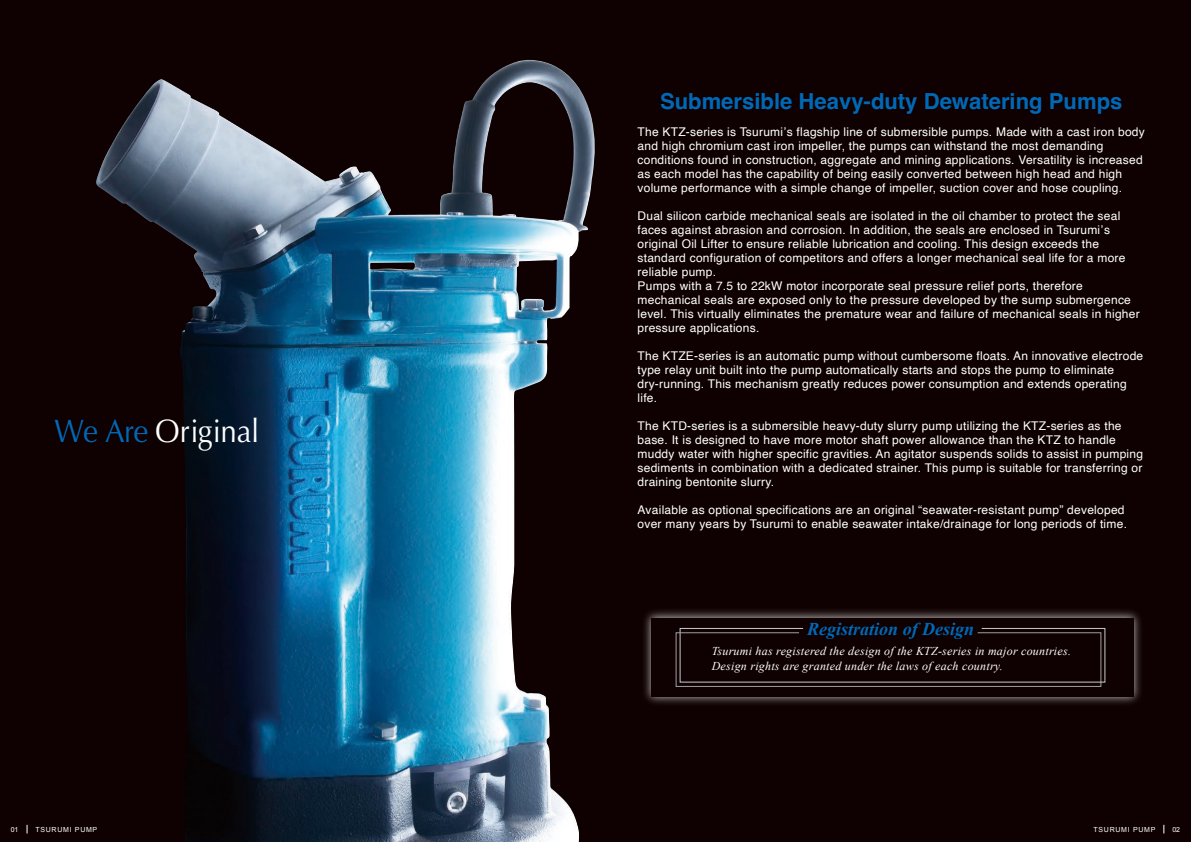
<style>
.page{position:relative;width:1191px;height:842px;background:#0f0001}
.page>*{position:absolute;margin:0;border:0;box-sizing:border-box;transform-origin:0 0}
.t1{font:32.5px "Optima";letter-spacing:-.02em;color:#fff;scale:.91 1}
.t2{font:700 22.1px "Helvetica";color:#0069b7}
.t3{font:italic 700 18px "Times New Roman";color:#0069b7}
.t4{font:12px/14px "Helvetica";letter-spacing:.02em;color:#fff}
.t5{font:italic 12px/15px "Times New Roman";letter-spacing:.02em;color:#fff}
.t6{font:7px "Arial";letter-spacing:.1em;color:#fff}
.s1{color:#0069b7}
</style>
<div class="page">
<img style="left:644px;top:610px;width:497px;height:94px">
<div style="left:651px;top:618px;width:482px;height:78px;background:#0f0001"></div>
<svg style="left:675px;top:628px;width:431px;height:59px"></svg>
<img style="left:96px;top:61px;width:483px;height:781px">
<h1 class="t1" style="left:54px;top:412px;width:227px"><span class="s1">We Are</span> Original</h1>
<h2 class="t2" style="left:660px;top:88px;width:464px">Submersible Heavy-duty Dewatering Pumps</h2>
<p class="t4" style="left:637px;top:125px;width:509px">The KTZ-series is Tsurumi’s flagship line of submersible pumps. Made with a cast iron body and high chromium cast iron impeller, the pumps can withstand the most demanding conditions found in construction, aggregate and mining applications. Versatility is increased as each model has the capability of being easily converted between high head and high volume performance with a simple change of impeller, suction cover and hose coupling.</p>
<p class="t4" style="left:637px;top:209px;width:504px">Dual silicon carbide mechanical seals are isolated in the oil chamber to protect the seal faces against abrasion and corrosion. In addition, the seals are enclosed in Tsurumi’s original Oil Lifter to ensure reliable lubrication and cooling. This design exceeds the standard configuration of competitors and offers a longer mechanical seal life for a more reliable pump.<br>Pumps with a 7.5 to 22kW motor incorporate seal pressure relief ports, therefore mechanical seals are exposed only to the pressure developed by the sump submergence level. This virtually eliminates the premature wear and failure of mechanical seals in higher pressure applications.</p>
<p class="t4" style="left:637px;top:349px;width:507px">The KTZE-series is an automatic pump without cumbersome floats. An innovative electrode type relay unit built into the pump automatically starts and stops the pump to eliminate dry-running. This mechanism greatly reduces power consumption and extends operating life.</p>
<p class="t4" style="left:637px;top:419px;width:507px">The KTD-series is a submersible heavy-duty slurry pump utilizing the KTZ-series as the base. It is designed to have more motor shaft power allowance than the KTZ to handle muddy water with higher specific gravities. An agitator suspends solids to assist in pumping sediments in combination with a dedicated strainer. This pump is suitable for transferring or draining bentonite slurry.</p>
<p class="t4" style="left:637px;top:503px;width:491px">Available as optional specifications are an original “seawater-resistant pump” developed over many years by Tsurumi to enable seawater intake/drainage for long periods of time.</p>
<h3 class="t3" style="left:807px;top:616px;width:169px">Registration of Design</h3>
<p class="t5" style="left:711px;top:643px;width:361px">Tsurumi has registered the design of the KTZ-series in major countries.<br>Design rights are granted under the laws of each country.</p>
<p class="t6" style="left:11px;top:824px;width:9px">01</p>
<p class="t6" style="left:36px;top:824px;width:63px">TSURUMI PUMP</p>
<p class="t6" style="left:1093px;top:824px;width:63px">TSURUMI PUMP</p>
<p class="t6" style="left:1172px;top:824px;width:9px">02</p>
</div>
